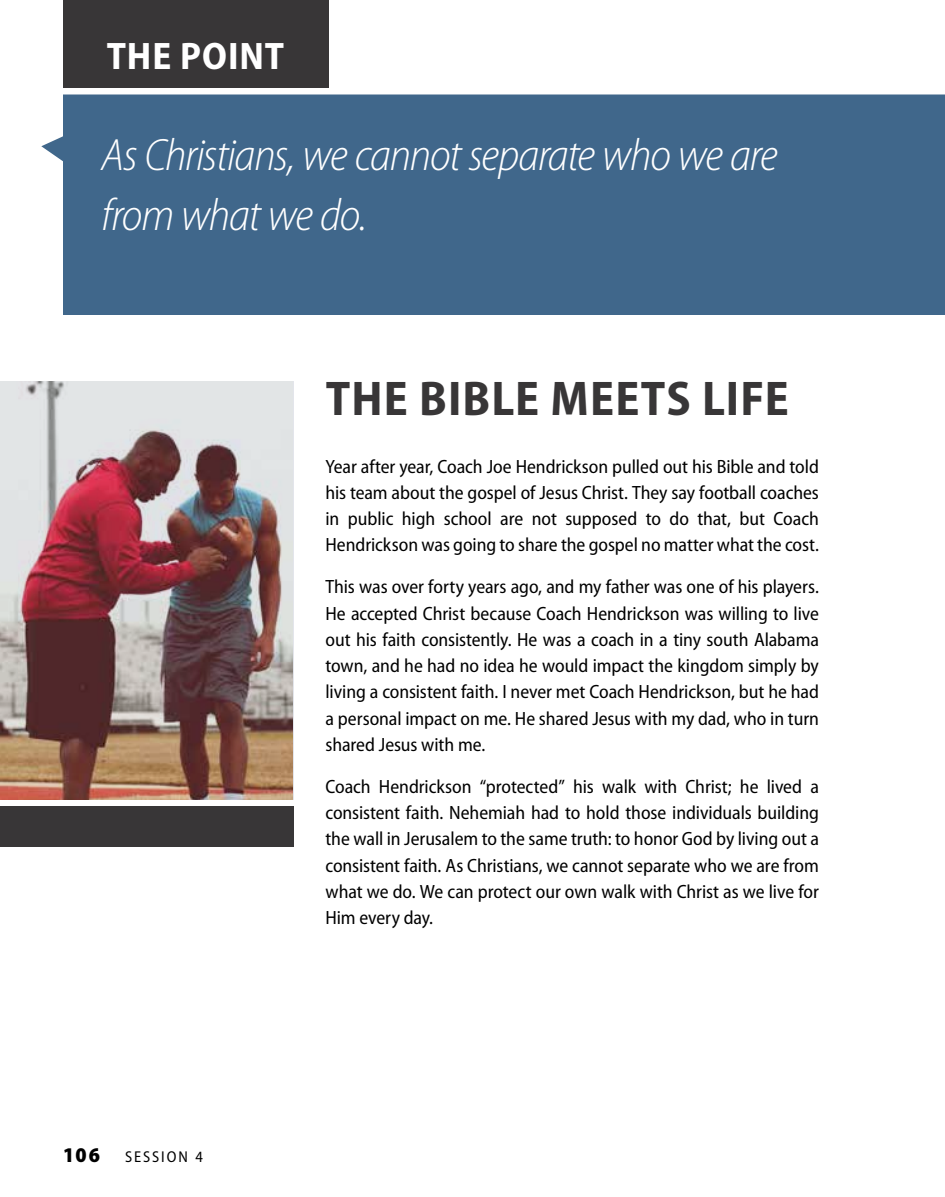
<style>
.page{position:relative;width:945px;height:1197px;background:#fff}
.page>*{position:absolute;margin:0;border:0;box-sizing:border-box;transform-origin:0 0}
.t1{font:700 semi-condensed 49px "Myriad Pro";letter-spacing:.025em;color:#383637}
.t2{font:italic 300 semi-condensed 45.5px/59.5px "Myriad Pro";letter-spacing:-.03em;color:#fff}
.t3{font:700 semi-condensed 38.5px "Myriad Pro";letter-spacing:.025em;color:#fff}
.t4{font:900 semi-condensed 21px "Myriad Pro";color:#000}
.t5{font:semi-condensed 19.25px/26.2px "Myriad Pro";letter-spacing:-.005em;color:#000;text-align:justify}
.t6{font:semi-condensed 15.75px "Myriad Pro";letter-spacing:.12em;color:#000}
</style>
<div class="page">
<div style="left:63px;top:0;width:265px;height:88px;background:#383637"></div>
<div style="left:41px;top:94px;width:904px;height:221px;background:#40678b"></div>
<img style="left:0;top:382px;width:292px;height:418px">
<div style="left:0;top:807px;width:294px;height:40px;background:#383637"></div>
<h3 class="t3" style="left:107px;top:34px;width:179px">THE POINT</h3>
<h2 class="t2" style="left:101px;top:127px;width:678px">As Christians, we cannot separate who we are from what we do.</h2>
<h1 class="t1" style="left:326px;top:371px;width:464px">THE BIBLE MEETS LIFE</h1>
<p class="t4" style="left:63px;top:1143px;width:39px">106</p>
<p class="t6" style="left:125px;top:1149px;width:79px">SESSION 4</p>
<p class="t5" style="left:326px;top:453px;width:495px">Year after year, Coach Joe Hendrickson pulled out his Bible and told his team about the gospel of Jesus Christ. They say football coaches in public high school are not supposed to do that, but Coach Hendrickson was going to share the gospel no matter what the cost.</p>
<p class="t5" style="left:326px;top:574px;width:495px">This was over forty years ago, and my father was one of his players.<br>He accepted Christ because Coach Hendrickson was willing to live out his faith consistently. He was a coach in a tiny south Alabama town, and he had no idea he would impact the kingdom simply by living a consistent faith. I never met Coach Hendrickson, but he had a personal impact on me. He shared Jesus with my dad, who in turn shared Jesus with me.</p>
<p class="t5" style="left:326px;top:774px;width:495px">Coach Hendrickson “protected” his walk with Christ; he lived a consistent faith. Nehemiah had to hold those individuals building the wall in Jerusalem to the same truth: to honor God by living out a consistent faith. As Christians, we cannot separate who we are from what we do. We can protect our own walk with Christ as we live for Him every day.</p>
</div>
